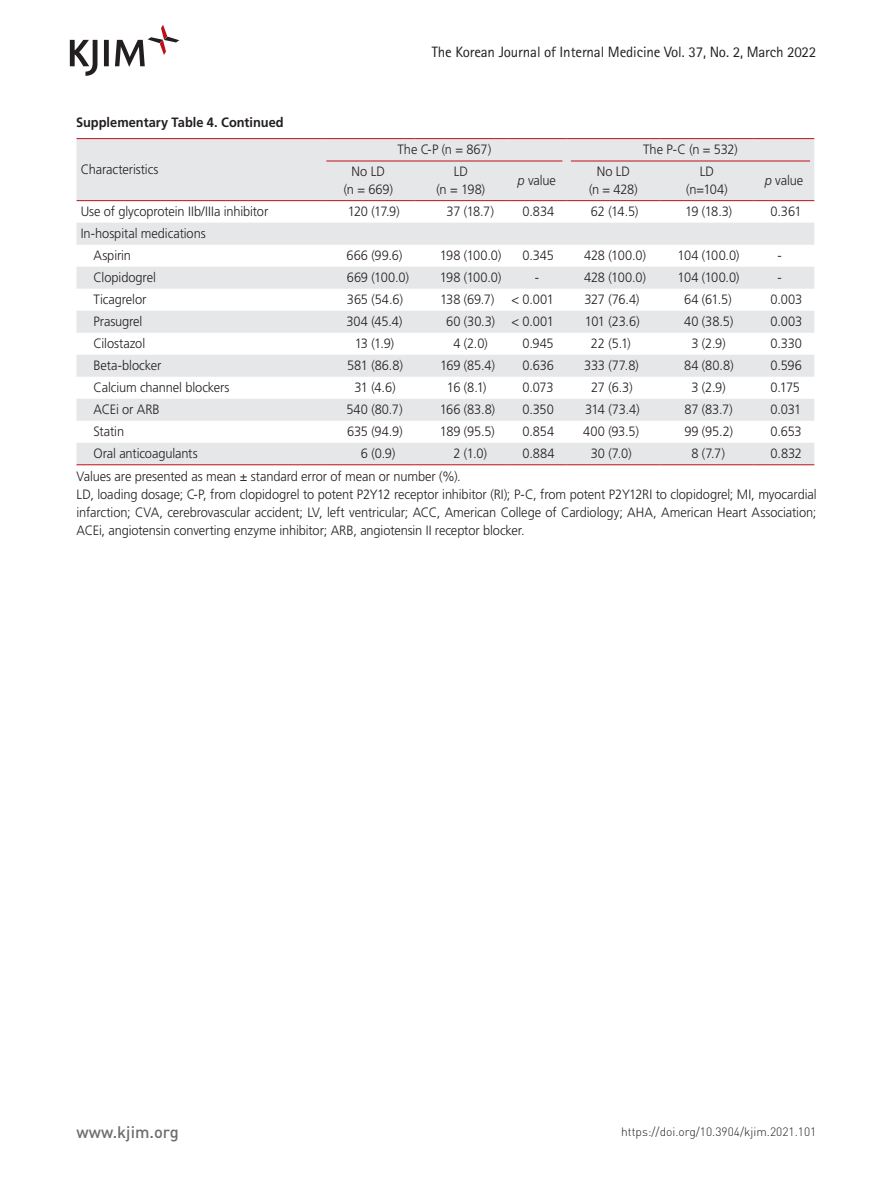
<style>
.page{position:relative;width:893px;height:1191px;background:#fff}
.page>*{position:absolute;margin:0;border:0;box-sizing:border-box;transform-origin:0 0}
.t1{font:500 16.5px "DIN Pro";color:#6c6d70}
.t2{font:15px "Rotis Sans Serif Std";letter-spacing:-.01em;color:#231f20}
.테이블{font:300 13.5px/18px "Frutiger LT Std";letter-spacing:-.01em;color:#231f20;text-align:justify;scale:.95 1}
.테이블_2단계{font:300 13.5px "Frutiger LT Std";letter-spacing:-.005em;color:#231f20;scale:.95 1}
.테이블제목{font:700 13.5px "Frutiger LT Std";color:#231f20;scale:.95 1}
.테이블머리_경계선{font:300 13.5px "Frutiger LT Std";letter-spacing:-.005em;color:#231f20;scale:.95 1}
.t3{font:300 12px "DIN Pro";color:#231f20}
.s1{font-style:italic}
</style>
<div class="page">
<svg style="left:70px;top:25px;width:109px;height:51px"></svg>
<svg style="left:77px;top:139px;width:737px;height:325px;fill:#e6e7e9"></svg>
<hr style="left:77px;top:138px;width:245px;height:1px;background:#bb1018">
<hr style="left:322px;top:138px;width:93px;height:1px;background:#bb1018">
<hr style="left:415px;top:138px;width:92px;height:1px;background:#bb1018">
<hr style="left:507px;top:138px;width:60px;height:1px;background:#bb1018">
<hr style="left:567px;top:138px;width:93px;height:1px;background:#bb1018">
<hr style="left:660px;top:138px;width:94px;height:1px;background:#bb1018">
<hr style="left:754px;top:138px;width:60px;height:1px;background:#bb1018">
<hr style="left:77px;top:200px;width:245px;height:1px;background:#bb1018">
<hr style="left:322px;top:200px;width:93px;height:1px;background:#bb1018">
<hr style="left:415px;top:200px;width:92px;height:1px;background:#bb1018">
<hr style="left:507px;top:200px;width:60px;height:1px;background:#bb1018">
<hr style="left:567px;top:200px;width:93px;height:1px;background:#bb1018">
<hr style="left:660px;top:200px;width:94px;height:1px;background:#bb1018">
<hr style="left:754px;top:200px;width:60px;height:1px;background:#bb1018">
<hr style="left:77px;top:464px;width:245px;height:1px;background:#bb1018">
<hr style="left:322px;top:464px;width:93px;height:1px;background:#bb1018">
<hr style="left:415px;top:464px;width:92px;height:1px;background:#bb1018">
<hr style="left:507px;top:464px;width:60px;height:1px;background:#bb1018">
<hr style="left:567px;top:464px;width:93px;height:1px;background:#bb1018">
<hr style="left:660px;top:464px;width:94px;height:1px;background:#bb1018">
<hr style="left:754px;top:464px;width:60px;height:1px;background:#bb1018">
<hr style="left:326px;top:161px;width:236px;height:1px;background:#bb1018">
<hr style="left:571px;top:161px;width:239px;height:1px;background:#bb1018">
<p class="테이블제목" style="left:76px;top:114px;width:220px">Supplementary Table 4. Continued</p>
<p class="테이블" style="left:81px;top:161px;width:83px">Characteristics</p>
<p class="t2" style="left:432px;top:43px;width:386px">The Korean Journal of Internal Medicine Vol. 37, No. 2, March 2022</p>
<p class="테이블머리_경계선" style="left:397px;top:142px;width:100px">The C-P (n = 867)</p>
<p class="테이블머리_경계선" style="left:643px;top:142px;width:101px">The P-C (n = 532)</p>
<p class="테이블" style="left:352px;top:163px;width:37px">No LD</p>
<p class="테이블" style="left:344px;top:181px;width:53px">(n = 669)</p>
<p class="테이블" style="left:454px;top:163px;width:17px">LD</p>
<p class="테이블" style="left:436px;top:181px;width:53px">(n = 198)</p>
<p class="테이블" style="left:518px;top:172px;width:42px"><span class="s1">p</span> value</p>
<p class="테이블" style="left:597px;top:163px;width:37px">No LD</p>
<p class="테이블" style="left:589px;top:181px;width:53px">(n = 428)</p>
<p class="테이블" style="left:700px;top:163px;width:17px">LD</p>
<p class="테이블" style="left:686px;top:181px;width:45px">(n=104)</p>
<p class="테이블" style="left:765px;top:172px;width:42px"><span class="s1">p</span> value</p>
<p class="테이블" style="left:81px;top:203px;width:199px">Use of glycoprotein IIb/IIIa inhibitor</p>
<p class="테이블" style="left:348px;top:203px;width:56px">120 (17.9)</p>
<p class="테이블" style="left:447px;top:203px;width:51px">37 (18.7)</p>
<p class="테이블" style="left:522px;top:203px;width:35px">0.834</p>
<p class="테이블" style="left:591px;top:203px;width:51px">62 (14.5)</p>
<p class="테이블" style="left:685px;top:203px;width:51px">19 (18.3)</p>
<p class="테이블" style="left:770px;top:203px;width:34px">0.361</p>
<p class="테이블" style="left:81px;top:225px;width:133px">In-hospital medications</p>
<p class="테이블_2단계" style="left:94px;top:248px;width:41px">Aspirin</p>
<p class="테이블" style="left:347px;top:247px;width:60px">666 (99.6)</p>
<p class="테이블" style="left:440px;top:247px;width:66px">198 (100.0)</p>
<p class="테이블" style="left:522px;top:247px;width:35px">0.345</p>
<p class="테이블" style="left:584px;top:247px;width:66px">428 (100.0)</p>
<p class="테이블" style="left:678px;top:247px;width:67px">104 (100.0)</p>
<p class="테이블" style="left:777px;top:247px;width:6px">-</p>
<p class="테이블_2단계" style="left:94px;top:270px;width:67px">Clopidogrel</p>
<p class="테이블" style="left:347px;top:269px;width:67px">669 (100.0)</p>
<p class="테이블" style="left:440px;top:269px;width:66px">198 (100.0)</p>
<p class="테이블" style="left:535px;top:269px;width:6px">-</p>
<p class="테이블" style="left:584px;top:269px;width:66px">428 (100.0)</p>
<p class="테이블" style="left:678px;top:269px;width:67px">104 (100.0)</p>
<p class="테이블" style="left:777px;top:269px;width:6px">-</p>
<p class="테이블_2단계" style="left:94px;top:292px;width:57px">Ticagrelor</p>
<p class="테이블" style="left:347px;top:291px;width:60px">365 (54.6)</p>
<p class="테이블" style="left:440px;top:291px;width:59px">138 (69.7)</p>
<p class="테이블" style="left:511px;top:291px;width:46px">&lt; 0.001</p>
<p class="테이블" style="left:584px;top:291px;width:59px">327 (76.4)</p>
<p class="테이블" style="left:684px;top:291px;width:52px">64 (61.5)</p>
<p class="테이블" style="left:770px;top:291px;width:35px">0.003</p>
<p class="테이블_2단계" style="left:94px;top:314px;width:53px">Prasugrel</p>
<p class="테이블" style="left:346px;top:313px;width:60px">304 (45.4)</p>
<p class="테이블" style="left:446px;top:313px;width:53px">60 (30.3)</p>
<p class="테이블" style="left:511px;top:313px;width:46px">&lt; 0.001</p>
<p class="테이블" style="left:585px;top:313px;width:59px">101 (23.6)</p>
<p class="테이블" style="left:684px;top:313px;width:53px">40 (38.5)</p>
<p class="테이블" style="left:770px;top:313px;width:35px">0.003</p>
<p class="테이블_2단계" style="left:94px;top:336px;width:56px">Cilostazol</p>
<p class="테이블" style="left:355px;top:335px;width:43px">13 (1.9)</p>
<p class="테이블" style="left:453px;top:335px;width:38px">4 (2.0)</p>
<p class="테이블" style="left:522px;top:335px;width:35px">0.945</p>
<p class="테이블" style="left:591px;top:335px;width:43px">22 (5.1)</p>
<p class="테이블" style="left:691px;top:335px;width:37px">3 (2.9)</p>
<p class="테이블" style="left:770px;top:335px;width:35px">0.330</p>
<p class="테이블_2단계" style="left:94px;top:358px;width:73px">Beta-blocker</p>
<p class="테이블" style="left:347px;top:357px;width:60px">581 (86.8)</p>
<p class="테이블" style="left:440px;top:357px;width:59px">169 (85.4)</p>
<p class="테이블" style="left:522px;top:357px;width:35px">0.636</p>
<p class="테이블" style="left:584px;top:357px;width:59px">333 (77.8)</p>
<p class="테이블" style="left:684px;top:357px;width:54px">84 (80.8)</p>
<p class="테이블" style="left:770px;top:357px;width:35px">0.596</p>
<p class="테이블_2단계" style="left:94px;top:380px;width:145px">Calcium channel blockers</p>
<p class="테이블" style="left:354px;top:379px;width:45px">31 (4.6)</p>
<p class="테이블" style="left:447px;top:379px;width:43px">16 (8.1)</p>
<p class="테이블" style="left:522px;top:379px;width:34px">0.073</p>
<p class="테이블" style="left:591px;top:379px;width:45px">27 (6.3)</p>
<p class="테이블" style="left:691px;top:379px;width:37px">3 (2.9)</p>
<p class="테이블" style="left:770px;top:379px;width:32px">0.175</p>
<p class="테이블_2단계" style="left:94px;top:402px;width:71px">ACEi or ARB</p>
<p class="테이블" style="left:346px;top:401px;width:61px">540 (80.7)</p>
<p class="테이블" style="left:440px;top:401px;width:60px">166 (83.8)</p>
<p class="테이블" style="left:522px;top:401px;width:35px">0.350</p>
<p class="테이블" style="left:585px;top:401px;width:59px">314 (73.4)</p>
<p class="테이블" style="left:685px;top:401px;width:52px">87 (83.7)</p>
<p class="테이블" style="left:770px;top:401px;width:34px">0.031</p>
<p class="테이블_2단계" style="left:94px;top:424px;width:34px">Statin</p>
<p class="테이블" style="left:347px;top:423px;width:60px">635 (94.9)</p>
<p class="테이블" style="left:440px;top:423px;width:59px">189 (95.5)</p>
<p class="테이블" style="left:522px;top:423px;width:35px">0.854</p>
<p class="테이블" style="left:583px;top:423px;width:60px">400 (93.5)</p>
<p class="테이블" style="left:684px;top:423px;width:53px">99 (95.2)</p>
<p class="테이블" style="left:770px;top:423px;width:34px">0.653</p>
<p class="테이블_2단계" style="left:94px;top:446px;width:111px">Oral anticoagulants</p>
<p class="테이블" style="left:361px;top:445px;width:38px">6 (0.9)</p>
<p class="테이블" style="left:453px;top:445px;width:37px">2 (1.0)</p>
<p class="테이블" style="left:522px;top:445px;width:36px">0.884</p>
<p class="테이블" style="left:591px;top:445px;width:44px">30 (7.0)</p>
<p class="테이블" style="left:691px;top:445px;width:37px">8 (7.7)</p>
<p class="테이블" style="left:770px;top:445px;width:35px">0.832</p>
<p class="테이블" style="left:77px;top:467px;width:406px">Values are presented as mean ± standard error of mean or number (%).</p>
<p class="테이블" style="left:77px;top:485px;width:780px">LD, loading dosage; C-P, from clopidogrel to potent P2Y12 receptor inhibitor (RI); P-C, from potent P2Y12RI to clopidogrel; MI, myocardial infarction; CVA, cerebrovascular accident; LV, left ventricular; ACC, American College of Cardiology; AHA, American Heart Association; ACEi, angiotensin converting enzyme inhibitor; ARB, angiotensin II receptor blocker.</p>
<p class="t1" style="left:77px;top:1120px;width:104px">www.kjim.org</p>
<p class="t3" style="left:621px;top:1123px;width:197px">https://doi.org/10.3904/kjim.2021.101</p>
</div>
